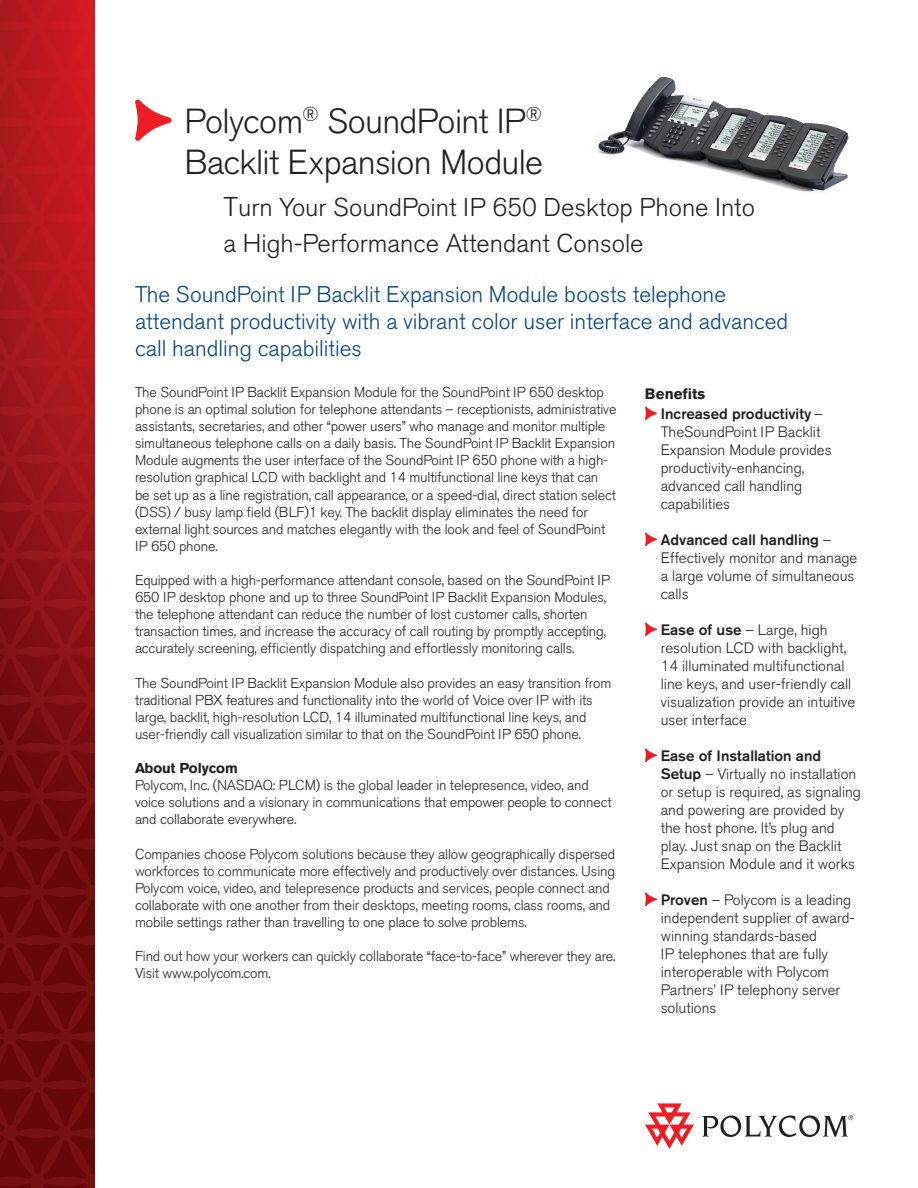
<style>
.page{position:relative;width:918px;height:1188px;background:#fff}
.page>*{position:absolute;margin:0;border:0;box-sizing:border-box;transform-origin:0 0}
.t1{font:300 34.5px "Akzidenz Grotesk BE";letter-spacing:-.02em;color:#231f20}
.t2{font:300 25.5px/36px "Akzidenz Grotesk BE";color:#231f20}
.t3{font:300 22.5px/27px "Akzidenz Grotesk BE";color:#004577}
.t4{font:300 15px/18px "Akzidenz Grotesk BE";color:#231f20}
.t5{font:700 15px "Akzidenz Grotesk BE";color:#231f20}
.t6{font:300 14.25px/17.1px "Akzidenz Grotesk BE";letter-spacing:-.01em;color:#231f20}
.t7{font:700 14.25px "Akzidenz Grotesk BE";letter-spacing:-.01em;color:#231f20}
.s1{font-size:27px}
.s2{font-weight:500}
</style>
<div class="page">
<svg style="left:135px;top:100px;width:37px;height:41px"></svg>
<img style="left:596px;top:77px;width:253px;height:115px">
<svg style="left:645px;top:1103px;width:49px;height:46px"></svg>
<svg style="left:702px;top:1115px;width:151px;height:22px"></svg>
<svg style="left:0;top:0;width:94px;height:1188px;background:#901215"></svg>
<svg style="left:645px;top:407px;width:12px;height:13px"></svg>
<svg style="left:645px;top:533px;width:12px;height:13px"></svg>
<svg style="left:645px;top:623px;width:12px;height:13px"></svg>
<svg style="left:645px;top:749px;width:12px;height:13px"></svg>
<svg style="left:645px;top:893px;width:12px;height:13px"></svg>
<p class="t1" style="left:184px;top:102px;width:359px">Polycom<sup>®</sup> SoundPoint IP<sup>®</sup></p>
<p class="t1" style="left:184px;top:143px;width:360px">Backlit Expansion Module</p>
<p class="t2" style="left:223px;top:190px;width:533px"><span class="s1">T</span>urn Your SoundPoint IP 650 Desktop Phone Into a High-Performance Attendant Console</p>
<p class="t3" style="left:135px;top:281px;width:655px">The SoundPoint IP Backlit Expansion Module boosts telephone attendant productivity with a vibrant color user interface and advanced call handling capabilities</p>
<p class="t6" style="left:135px;top:384px;width:483px">The SoundPoint IP Backlit Expansion Module for the SoundPoint IP 650 desktop phone is an optimal solution for telephone attendants – receptionists, administrative assistants, secretaries, and other “power users” who manage and monitor multiple simultaneous telephone calls on a daily basis. The SoundPoint IP Backlit Expansion Module augments the user interface of the SoundPoint IP 650 phone with a high&shy;resolution graphical LCD with backlight and 14 multifunctional line keys that can be set up as a line registration, call appearance, or a speed-dial, direct station select (DSS) / busy lamp field (BLF)1 key. The backlit display eliminates the need for external light sources and matches elegantly with the look and feel of SoundPoint IP 650 phone.</p>
<p class="t6" style="left:135px;top:572px;width:477px">Equipped with a high-performance attendant console, based on the SoundPoint IP 650 IP desktop phone and up to three SoundPoint IP Backlit Expansion Modules, the telephone attendant can reduce the number of lost customer calls, shorten transaction times, and increase the accuracy of call routing by promptly accepting,</p>
<p class="t6" style="left:135px;top:640px;width:441px">accurately screening, efficiently dispatching and effortlessly monitoring calls.</p>
<p class="t6" style="left:135px;top:674px;width:478px">The SoundPoint IP Backlit Expansion Module also provides an easy transition from traditional PBX features and functionality into the world of Voice over IP with its large, backlit, high-resolution LCD, 14 illuminated multifunctional line keys, and user-friendly call visualization similar to that on the SoundPoint IP 650 phone.</p>
<p class="t7" style="left:135px;top:760px;width:104px">About Polycom</p>
<p class="t6" style="left:135px;top:777px;width:478px">Polycom, Inc. (NASDAQ: PLCM) is the global leader in telepresence, video, and voice solutions and a visionary in communications that empower people to connect and collaborate everywhere.</p>
<p class="t6" style="left:135px;top:845px;width:482px">Companies choose Polycom solutions because they allow geographically dispersed workforces to communicate more effectively and productively over distances. Using Polycom voice, video, and telepresence products and services, people connect and collaborate with one another from their desktops, meeting rooms, class rooms, and mobile settings rather than travelling to one place to solve problems.</p>
<p class="t6" style="left:135px;top:948px;width:482px">Find out how your workers can quickly collaborate “face-to-face” wherever they are.<br>Visit www.polycom.com.</p>
<p class="t5" style="left:645px;top:385px;width:62px">Benefits</p>
<p class="t4" style="left:661px;top:405px;width:172px"><span class="s2">Increased productivity</span> –<br>TheSoundPoint IP Backlit<br>Expansion Module provides productivity-enhancing, advanced call handling capabilities</p>
<p class="t4" style="left:661px;top:531px;width:198px"><span class="s2">Advanced call handling</span> –<br>Effectively monitor and manage a large volume of simultaneous calls</p>
<p class="t4" style="left:661px;top:621px;width:196px"><span class="s2">Ease of use</span> – Large, high resolution LCD with backlight,<br>14 illuminated multifunctional line keys, and user-friendly call visualization provide an intuitive user interface</p>
<p class="t4" style="left:661px;top:747px;width:202px"><span class="s2">Ease of Installation and<br>Setup</span> – Virtually no installation or setup is required, as signaling and powering are provided by the host phone. It’s plug and play. Just snap on the Backlit<br>Expansion Module and it works</p>
<p class="t4" style="left:661px;top:891px;width:195px"><span class="s2">Proven</span> – Polycom is a leading independent supplier of award&shy;winning standards-based<br>IP telephones that are fully interoperable with Polycom<br>Partners’ IP telephony server solutions</p>
</div>
